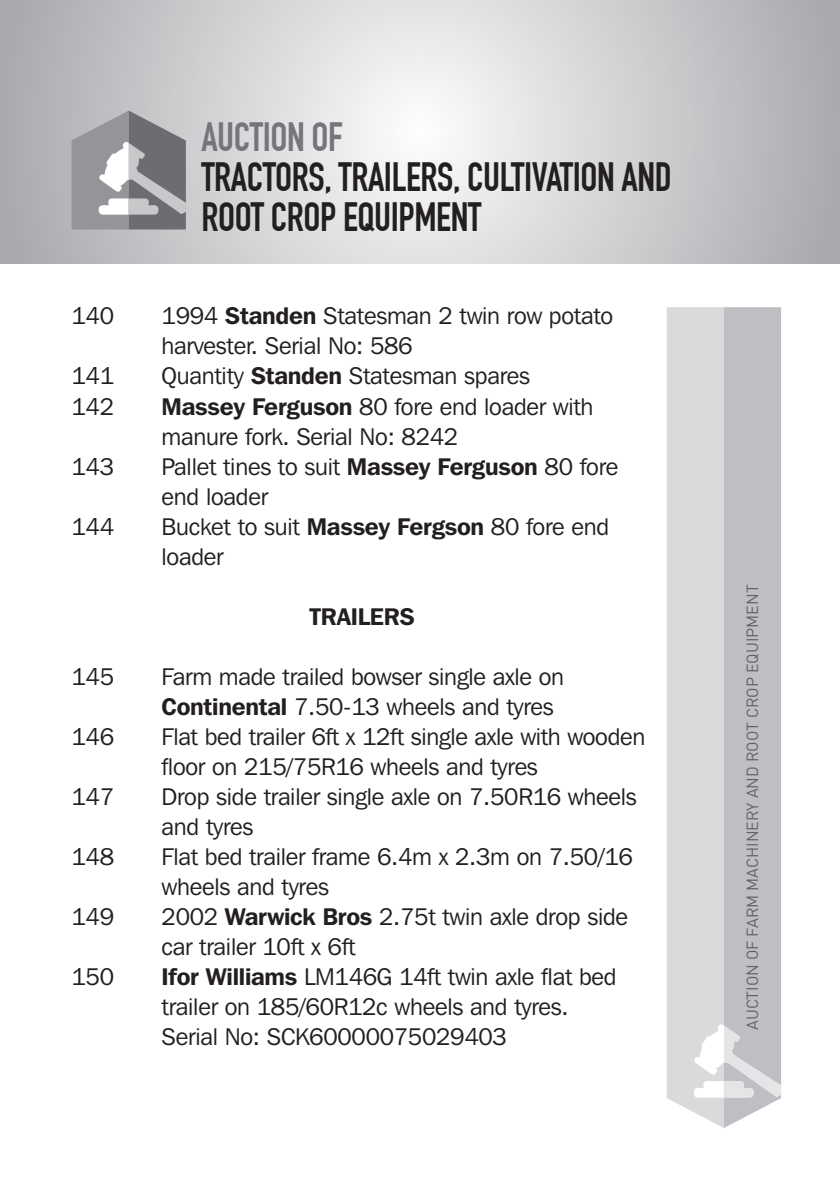
<style>
.page{position:relative;width:840px;height:1191px;background:#fff}
.page>*{position:absolute;margin:0;border:0;box-sizing:border-box;transform-origin:0 0}
.t1{font:700 40px/40px "DIN Condensed";letter-spacing:-.01em;color:#231f20}
.t2{font:700 40px "DIN Condensed";letter-spacing:-.01em;color:#757679}
.t3{font:24px/30px "Franklin Gothic IT Cby BT";letter-spacing:-.01em;color:#231f20}
.t4{font:600 24px "Franklin Gothic IT Cby BT";letter-spacing:-.01em;color:#231f20}
.t5{font:16px "DIN";color:#636366}
.s1{font-weight:600}
</style>
<div class="page">
<svg style="left:71px;top:111px;width:115px;height:118px;background:#9b9c9f"></svg>
<div style="left:667px;top:307px;width:56px;height:821px;background:#d9dadc"></div>
<div style="left:723px;top:307px;width:57px;height:821px;background:#bebfc2"></div>
<svg style="left:693px;top:1024px;width:87px;height:73px"></svg>
<h1 class="t2" style="left:201px;top:113px;width:143px">AUCTION OF</h1>
<h1 class="t1" style="left:201px;top:157px;width:472px">TRACTORS, TRAILERS, CULTIVATION AND<br>ROOT CROP EQUIPMENT</h1>
<p class="t3" style="left:71px;top:301px;width:44px">140</p>
<p class="t3" style="left:161px;top:301px;width:453px">1994 <span class="s1">Standen</span> Statesman 2 twin row potato harvester. Serial No: 586</p>
<p class="t3" style="left:71px;top:361px;width:44px">141</p>
<p class="t3" style="left:161px;top:361px;width:370px">Quantity <span class="s1">Standen</span> Statesman spares</p>
<p class="t3" style="left:71px;top:391px;width:44px">142</p>
<p class="t3" style="left:161px;top:391px;width:433px"><span class="s1">Massey Ferguson</span> 80 fore end loader with manure fork. Serial No: 8242</p>
<p class="t3" style="left:71px;top:451px;width:44px">143</p>
<p class="t3" style="left:161px;top:451px;width:458px">Pallet tines to suit <span class="s1">Massey Ferguson</span> 80 fore end loader</p>
<p class="t3" style="left:71px;top:511px;width:44px">144</p>
<p class="t3" style="left:161px;top:511px;width:449px">Bucket to suit <span class="s1">Massey Fergson</span> 80 fore end loader</p>
<p class="t4" style="left:309px;top:601px;width:107px">TRAILERS</p>
<p class="t3" style="left:71px;top:661px;width:44px">145</p>
<p class="t3" style="left:161px;top:661px;width:404px">Farm made trailed bowser single axle on<br><span class="s1">Continental</span> 7.50-13 wheels and tyres</p>
<p class="t3" style="left:71px;top:721px;width:44px">146</p>
<p class="t3" style="left:161px;top:721px;width:485px">Flat bed trailer 6ft x 12ft single axle with wooden floor on 215/75R16 wheels and tyres</p>
<p class="t3" style="left:71px;top:781px;width:44px">147</p>
<p class="t3" style="left:161px;top:781px;width:476px">Drop side trailer single axle on 7.50R16 wheels and tyres</p>
<p class="t3" style="left:71px;top:841px;width:44px">148</p>
<p class="t3" style="left:161px;top:841px;width:472px">Flat bed trailer frame 6.4m x 2.3m on 7.50/16 wheels and tyres</p>
<p class="t3" style="left:71px;top:901px;width:44px">149</p>
<p class="t3" style="left:161px;top:901px;width:467px">2002 <span class="s1">Warwick Bros</span> 2.75t twin axle drop side car trailer 10ft x 6ft</p>
<p class="t3" style="left:71px;top:961px;width:44px">150</p>
<p class="t3" style="left:161px;top:961px;width:456px"><span class="s1">Ifor Williams</span> LM146G 14ft twin axle flat bed trailer on 185/60R12c wheels and tyres.<br>Serial No: SCK60000075029403</p>
<p class="t5" style="left:741px;top:1030px;width:447px;rotate:-90deg">AUCTION OF FARM MACHINERY AND ROOT CROP EQUIPMENT</p>
</div>
